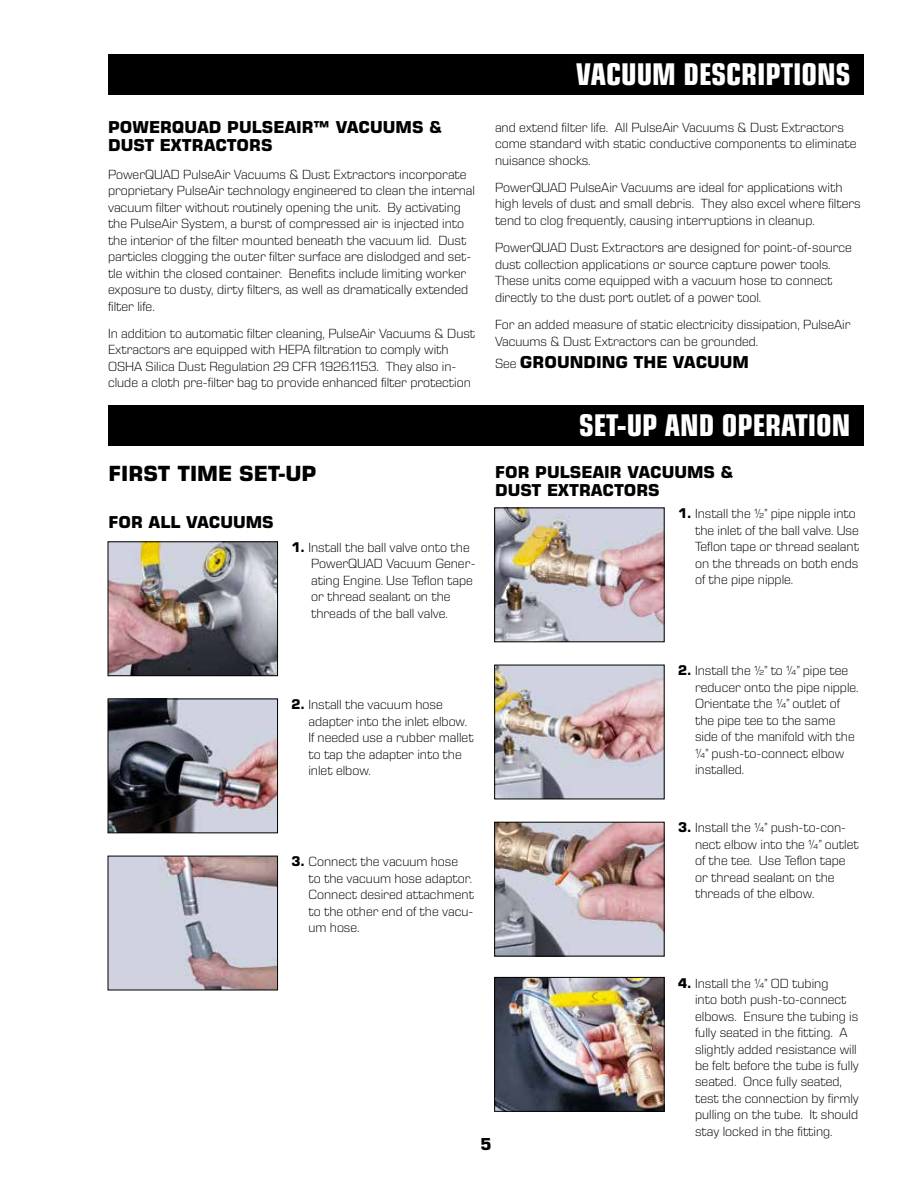
<style>
.page{position:relative;width:918px;height:1188px;background:#fff}
.page>*{position:absolute;margin:0;border:0;box-sizing:border-box;transform-origin:0 0}
.t1{font:700 condensed 30px "Eurostile LT Pro";color:#fff}
.t2{font:700 21px "Eurostile LT Pro";color:#000}
.t3{font:700 16.5px/18px "Eurostile LT Pro";color:#000}
.t4{font:300 13.5px/16.5px "Eurostile Next Pro";color:#000}
.s1{font-family:"Eurostile LT Pro";font-weight:700}
.s2{font-family:"Eurostile Next Pro";font-weight:300;font-size:13.5px}
</style>
<div class="page">
<div style="left:108px;top:54px;width:756px;height:40px;background:#000"></div>
<div style="left:108px;top:405px;width:756px;height:41px;background:#000"></div>
<img style="left:110px;top:543px;width:166px;height:131px">
<div style="left:108px;top:541px;width:170px;height:135px;border:1px solid #000"></div>
<img style="left:496px;top:510px;width:167px;height:130px">
<div style="left:494px;top:508px;width:171px;height:134px;border:1px solid #000"></div>
<img style="left:110px;top:701px;width:166px;height:130px">
<div style="left:108px;top:699px;width:170px;height:134px;border:1px solid #000"></div>
<img style="left:496px;top:667px;width:167px;height:130px">
<img style="left:110px;top:858px;width:166px;height:130px">
<img style="left:496px;top:824px;width:167px;height:130px">
<div style="left:494px;top:822px;width:171px;height:134px;border:1px solid #000"></div>
<img style="left:496px;top:979px;width:167px;height:131px">
<div style="left:494px;top:977px;width:171px;height:135px;border:1px solid #000"></div>
<p class="t3" style="left:108px;top:118px;width:335px">POWERQUAD PULSEAIR™ VACUUMS &amp;<br>DUST EXTRACTORS</p>
<p class="t4" style="left:108px;top:166px;width:369px">PowerQUAD PulseAir Vacuums &amp; Dust Extractors incorporate proprietary PulseAir technology engineered to clean the internal vacuum filter without routinely opening the unit. By activating the PulseAir System, a burst of compressed air is injected into the interior of the filter mounted beneath the vacuum lid. Dust particles clogging the outer filter surface are dislodged and set&shy;tle within the closed container. Benefits include limiting worker exposure to dusty, dirty filters, as well as dramatically extended filter life.</p>
<p class="t4" style="left:108px;top:325px;width:369px">In addition to automatic filter cleaning, PulseAir Vacuums &amp; Dust Extractors are equipped with HEPA filtration to comply with OSHA Silica Dust Regulation 29 CFR 1926.1153. They also in&shy;clude a cloth pre-filter bag to provide enhanced filter protection</p>
<h2 class="t2" style="left:109px;top:460px;width:210px">FIRST TIME SET-UP</h2>
<p class="t3" style="left:109px;top:513px;width:167px">FOR ALL VACUUMS</p>
<p class="t4" style="left:311px;top:539px;width:166px;text-indent:-20px"><span class="s1">1.</span> Install the ball valve onto the<br>PowerQUAD Vacuum Gener&shy;ating Engine. Use Teflon tape or thread sealant on the threads of the ball valve.</p>
<p class="t4" style="left:308px;top:696px;width:167px;text-indent:-17px"><span class="s1">2.</span> Install the vacuum hose adapter into the inlet elbow.<br>If needed use a rubber mallet to tap the adapter into the inlet elbow.</p>
<p class="t4" style="left:308px;top:854px;width:167px;text-indent:-17px"><span class="s1">3.</span> Connect the vacuum hose<br>to the vacuum hose adaptor.<br>Connect desired attachment to the other end of the vacu&shy;um hose.</p>
<h1 class="t1" style="left:576px;top:56px;width:276px">VACUUM DESCRIPTIONS</h1>
<p class="t4" style="left:495px;top:119px;width:363px">and extend filter life. All PulseAir Vacuums &amp; Dust Extractors come standard with static conductive components to eliminate nuisance shocks.</p>
<p class="t4" style="left:495px;top:179px;width:367px">PowerQUAD PulseAir Vacuums are ideal for applications with high levels of dust and small debris. They also excel where filters tend to clog frequently, causing interruptions in cleanup.</p>
<p class="t4" style="left:495px;top:240px;width:358px">PowerQUAD Dust Extractors are designed for point-of-source dust collection applications or source capture power tools.<br>These units come equipped with a vacuum hose to connect directly to the dust port outlet of a power tool.</p>
<p class="t4" style="left:495px;top:316px;width:357px">For an added measure of static electricity dissipation, PulseAir<br>Vacuums &amp; Dust Extractors can be grounded.</p>
<p class="t3" style="left:495px;top:353px;width:256px"><span class="s2">See</span> GROUNDING THE VACUUM</p>
<h1 class="t1" style="left:579px;top:407px;width:273px">SET-UP AND OPERATION</h1>
<p class="t3" style="left:495px;top:463px;width:240px">FOR PULSEAIR VACUUMS &amp;<br>DUST EXTRACTORS</p>
<p class="t4" style="left:695px;top:505px;width:165px;text-indent:-17px"><span class="s1">1.</span> Install the ½” pipe nipple into the inlet of the ball valve. Use<br>Teflon tape or thread sealant on the threads on both ends of the pipe nipple.</p>
<p class="t4" style="left:695px;top:663px;width:165px;text-indent:-17px"><span class="s1">2.</span> Install the ½” to ¼” pipe tee reducer onto the pipe nipple.<br>Orientate the ¼” outlet of the pipe tee to the same side of the manifold with the ¼” push-to-connect elbow installed.</p>
<p class="t4" style="left:695px;top:820px;width:165px;text-indent:-17px"><span class="s1">3.</span> Install the ¼” push-to-con&shy;nect elbow into the ¼” outlet of the tee. Use Teflon tape or thread sealant on the threads of the elbow.</p>
<p class="t3" style="left:480px;top:1135px;width:13px">5</p>
<p class="t4" style="left:695px;top:975px;width:165px;text-indent:-17px"><span class="s1">4.</span> Install the ¼” OD tubing<br>into both push-to-connect elbows. Ensure the tubing is fully seated in the fitting. A slightly added resistance will be felt before the tube is fully seated. Once fully seated, test the connection by firmly pulling on the tube. It should stay locked in the fitting.</p>
</div>
